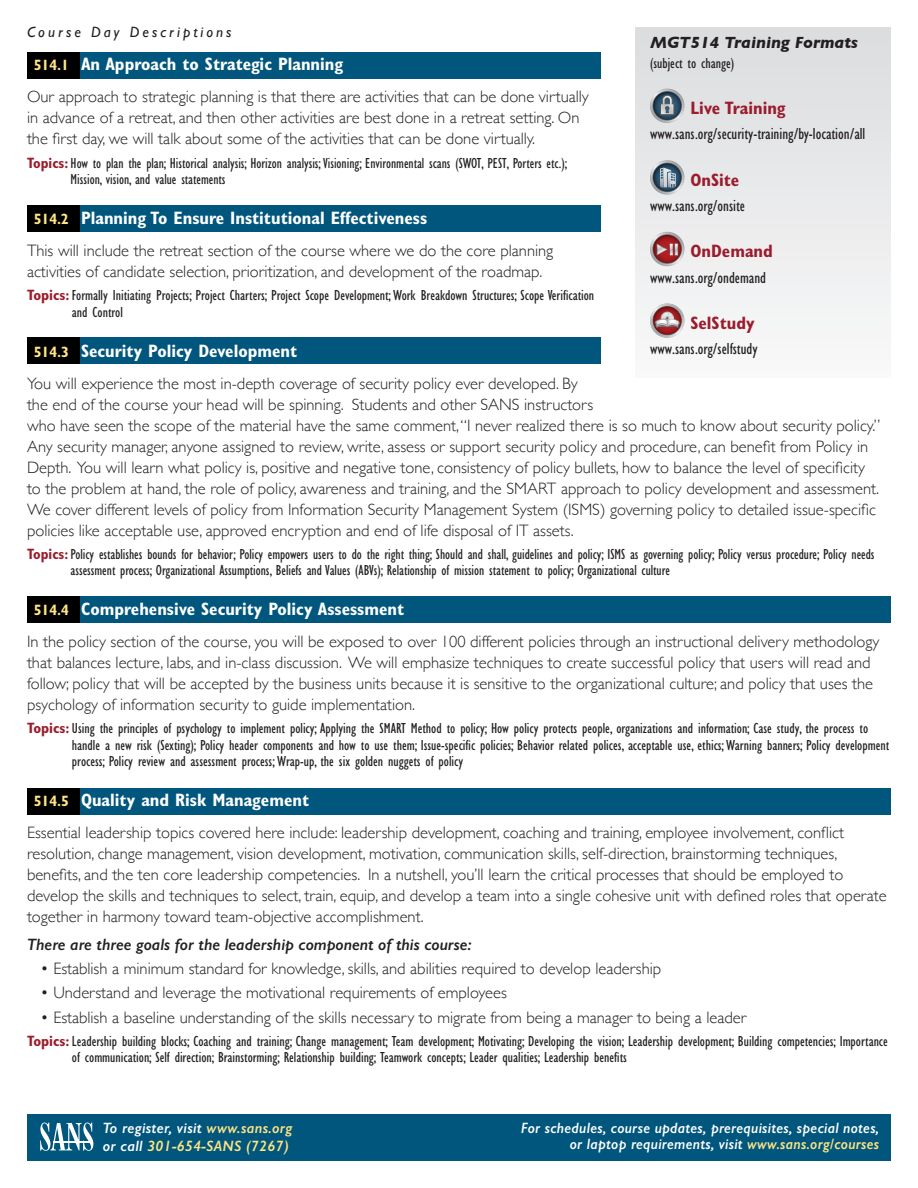
<style>
.page{position:relative;width:918px;height:1188px;background:#fff}
.page>*{position:absolute;margin:0;border:0;box-sizing:border-box;transform-origin:0 0}
.t1{font:700 condensed 18px "Gill Sans";color:#fff}
.t2{font:700 condensed 18px "Gill Sans";color:#9b1c2d}
.t3{font:300 16.5px/21px "Gill Sans";color:#231f20}
.t4{font:condensed 16.5px "Gill Sans";color:#231f20}
.t5{font:italic 600 16.5px "Gill Sans";color:#231f20}
.t6{font:italic 700 16.5px "Gill Sans";color:#231f20}
.t7{font:condensed 15px/16.5px "Gill Sans";color:#231f20}
.t8{font:italic 600 15px/16.5px "Gill Sans";letter-spacing:.02em;color:#fff;text-align:right;scale:.96 1}
.t9{font:italic 600 15px/18px "Gill Sans";letter-spacing:.02em;color:#ffe584}
.t10{font:italic 15px "Gill Sans";letter-spacing:.2em;color:#231f20}
.s1{font-size:15px;color:#ffe584}
.s2{font-weight:700;color:#9b1c2d}
.s3{color:#fff}
.s4{color:#ffe584}
</style>
<div class="page">
<div style="left:635px;top:27px;width:256px;height:351px;background:linear-gradient(to bottom,#dbdcde,#f9f9f9)"></div>
<svg style="left:650px;top:89px;width:34px;height:34px"></svg>
<svg style="left:651px;top:89px;width:33px;height:33px"></svg>
<svg style="left:652px;top:91px;width:30px;height:30px"></svg>
<svg style="left:653px;top:92px;width:28px;height:28px"></svg>
<svg style="left:660px;top:95px;width:14px;height:20px"></svg>
<svg style="left:650px;top:160px;width:34px;height:35px"></svg>
<svg style="left:651px;top:161px;width:33px;height:33px"></svg>
<svg style="left:652px;top:163px;width:30px;height:29px"></svg>
<svg style="left:653px;top:163px;width:28px;height:28px"></svg>
<svg style="left:660px;top:168px;width:16px;height:19px"></svg>
<svg style="left:650px;top:232px;width:34px;height:34px"></svg>
<svg style="left:651px;top:233px;width:33px;height:33px"></svg>
<svg style="left:652px;top:234px;width:30px;height:30px"></svg>
<svg style="left:653px;top:235px;width:28px;height:28px"></svg>
<svg style="left:657px;top:243px;width:21px;height:13px"></svg>
<svg style="left:650px;top:303px;width:34px;height:35px"></svg>
<div style="left:27px;top:1115px;width:864px;height:46px;background:#01567d"></div>
<svg style="left:40px;top:1123px;width:53px;height:28px"></svg>
<hr style="left:54px;top:1142px;width:38px;height:1px;background:#fff">
<div style="left:27px;top:596px;width:53px;height:27px;background:#000"></div>
<div style="left:80px;top:596px;width:811px;height:27px;background:#01567d"></div>
<div style="left:27px;top:788px;width:53px;height:27px;background:#000"></div>
<div style="left:80px;top:788px;width:811px;height:27px;background:#01567d"></div>
<div style="left:27px;top:205px;width:53px;height:27px;background:#000"></div>
<div style="left:80px;top:205px;width:520px;height:27px;background:#01567d"></div>
<div style="left:27px;top:338px;width:53px;height:26px;background:#000"></div>
<div style="left:80px;top:338px;width:520px;height:26px;background:#01567d"></div>
<div style="left:27px;top:52px;width:53px;height:27px;background:#000"></div>
<div style="left:80px;top:52px;width:520px;height:27px;background:#01567d"></div>
<p class="t10" style="left:27px;top:24px;width:206px">Course Day Descriptions</p>
<p class="t1" style="left:34px;top:54px;width:311px"><span class="s1">514.1</span> An Approach to Strategic Planning</p>
<p class="t3" style="left:27px;top:86px;width:563px">Our approach to strategic planning is that there are activities that can be done virtually in advance of a retreat, and then other activities are best done in a retreat setting. On the first day, we will talk about some of the activities that can be done virtually.</p>
<p class="t7" style="left:71px;top:155px;width:498px;text-indent:-44px"><span class="s2">Topics:</span> How to plan the plan; Historical analysis; Horizon analysis; Visioning; Environmental scans (SWOT, PEST, Porters etc.);<br>Mission, vision, and value statements</p>
<p class="t1" style="left:34px;top:207px;width:395px"><span class="s1">514.2</span> Planning To Ensure Institutional Effectiveness</p>
<p class="t3" style="left:27px;top:239px;width:528px">This will include the retreat section of the course where we do the core planning activities of candidate selection, prioritization, and development of the roadmap.</p>
<p class="t7" style="left:72px;top:288px;width:524px;text-indent:-45px"><span class="s2">Topics:</span> Formally Initiating Projects; Project Charters; Project Scope Development; Work Breakdown Structures; Scope Verification and Control</p>
<p class="t1" style="left:34px;top:340px;width:265px"><span class="s1">514.3</span> Security Policy Development</p>
<p class="t3" style="left:27px;top:372px;width:855px">You will experience the most in-depth coverage of security policy ever developed. By<br>the end of the course your head will be spinning. Students and other SANS instructors<br>who have seen the scope of the material have the same comment, “I never realized there is so much to know about security policy.” Any security manager, anyone assigned to review, write, assess or support security policy and procedure, can benefit from Policy in Depth. You will learn what policy is, positive and negative tone, consistency of policy bullets, how to balance the level of specificity to the problem at hand, the role of policy, awareness and training, and the SMART approach to policy development and assessment.<br>We cover different levels of policy from Information Security Management System (ISMS) governing policy to detailed issue-specific policies like acceptable use, approved encryption and end of life disposal of IT assets.</p>
<p class="t7" style="left:71px;top:546px;width:805px;text-indent:-44px"><span class="s2">Topics:</span> Policy establishes bounds for behavior; Policy empowers users to do the right thing; Should and shall, guidelines and policy; ISMS as governing policy; Policy versus procedure; Policy needs assessment process; Organizational Assumptions, Beliefs and Values (ABVs); Relationship of mission statement to policy; Organizational culture</p>
<p class="t1" style="left:34px;top:598px;width:372px"><span class="s1">514.4</span> Comprehensive Security Policy Assessment</p>
<p class="t3" style="left:27px;top:630px;width:854px">In the policy section of the course, you will be exposed to over 100 different policies through an instructional delivery methodology that balances lecture, labs, and in-class discussion. We will emphasize techniques to create successful policy that users will read and follow; policy that will be accepted by the business units because it is sensitive to the organizational culture; and policy that uses the psychology of information security to guide implementation.</p>
<p class="t7" style="left:72px;top:721px;width:819px;text-indent:-45px"><span class="s2">Topics:</span> Using the principles of psychology to implement policy; Applying the SMART Method to policy; How policy protects people, organizations and information; Case study, the process to handle a new risk (Sexting); Policy header components and how to use them; Issue-specific policies; Behavior related polices, acceptable use, ethics; Warning banners; Policy development process; Policy review and assessment process; Wrap-up, the six golden nuggets of policy</p>
<p class="t1" style="left:34px;top:789px;width:277px"><span class="s1">514.5</span> Quality and Risk Management</p>
<p class="t3" style="left:27px;top:822px;width:861px">Essential leadership topics covered here include: leadership development, coaching and training, employee involvement, conflict resolution, change management, vision development, motivation, communication skills, self-direction, brainstorming techniques, benefits, and the ten core leadership competencies. In a nutshell, you’ll learn the critical processes that should be employed to develop the skills and techniques to select, train, equip, and develop a team into a single cohesive unit with defined roles that operate together in harmony toward team-objective accomplishment.</p>
<p class="t5" style="left:27px;top:934px;width:446px">There are three goals for the leadership component of this course:</p>
<p class="t3" style="left:40px;top:958px;width:622px">• Establish a minimum standard for knowledge, skills, and abilities required to develop leadership</p>
<p class="t3" style="left:40px;top:982px;width:468px">• Understand and leverage the motivational requirements of employees</p>
<p class="t3" style="left:40px;top:1006px;width:707px">• Establish a baseline understanding of the skills necessary to migrate from being a manager to being a leader</p>
<p class="t7" style="left:72px;top:1033px;width:817px;text-indent:-45px"><span class="s2">Topics:</span> Leadership building blocks; Coaching and training; Change management; Team development; Motivating; Developing the vision; Leadership development; Building competencies; Importance of communication; Self direction; Brainstorming; Relationship building; Teamwork concepts; Leader qualities; Leadership benefits</p>
<p class="t6" style="left:650px;top:33px;width:209px">MGT514 Training Formats</p>
<p class="t7" style="left:650px;top:55px;width:86px">(subject to change)</p>
<p class="t2" style="left:690px;top:97px;width:97px">Live Training</p>
<p class="t4" style="left:650px;top:125px;width:217px">www.sans.org/security-training/by-location/all</p>
<p class="t2" style="left:690px;top:169px;width:50px">OnSite</p>
<p class="t4" style="left:650px;top:197px;width:97px">www.sans.org/onsite</p>
<p class="t2" style="left:690px;top:240px;width:84px">OnDemand</p>
<p class="t4" style="left:650px;top:268px;width:118px">www.sans.org/ondemand</p>
<p class="t2" style="left:690px;top:312px;width:66px">SelStudy</p>
<p class="t4" style="left:650px;top:340px;width:109px">www.sans.org/selfstudy</p>
<p class="t9" style="left:103px;top:1118px;width:191px"><span class="s3">To register, visit</span> www.sans.org <span class="s3">or call</span> 301-654-SANS (7267)</p>
<p class="t8" style="left:521px;top:1119px;width:375px">For schedules, course updates, prerequisites, special notes, or laptop requirements, visit <span class="s4">www.sans.org/courses</span></p>
</div>
